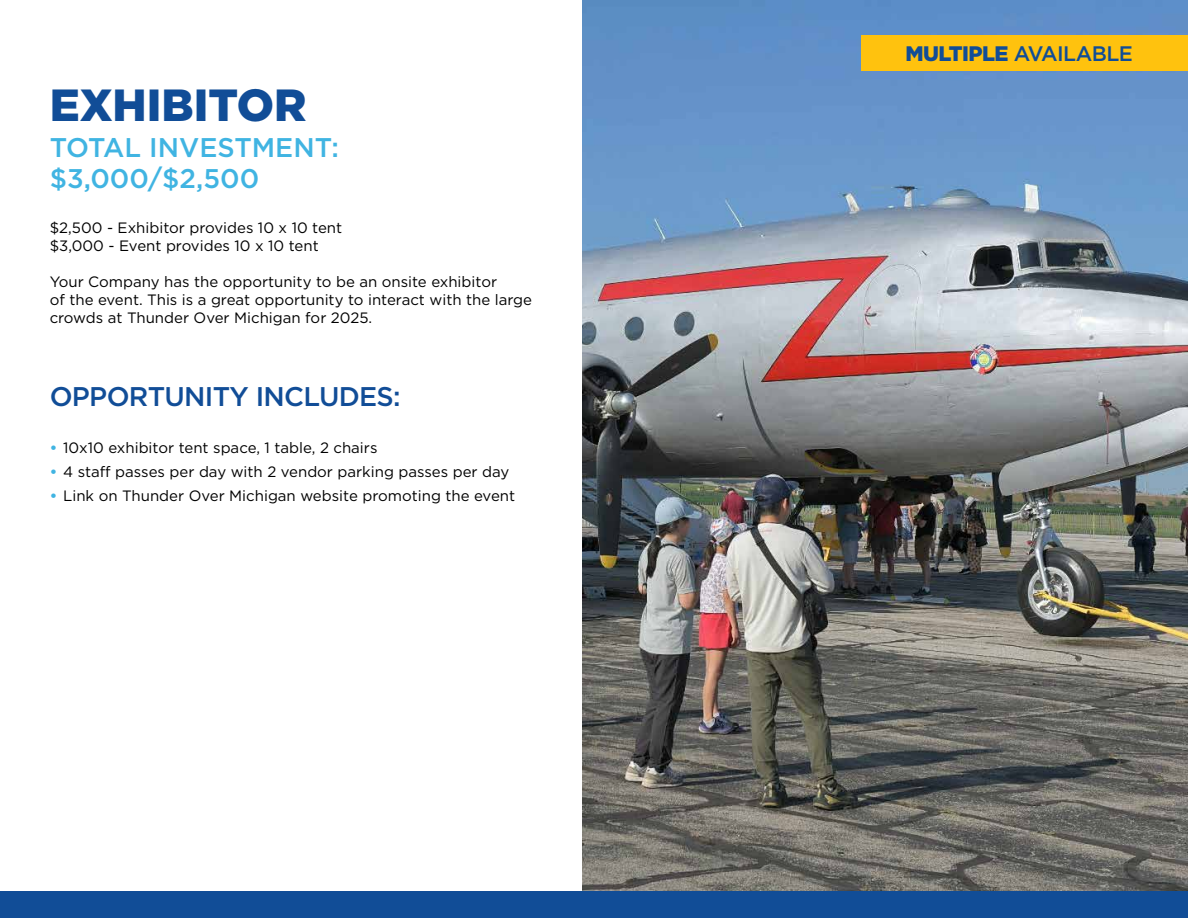
<style>
.page{position:relative;width:1188px;height:918px;background:#fff}
.page>*{position:absolute;margin:0;border:0;box-sizing:border-box;transform-origin:0 0}
.t1{font:900 45px "Gotham HTF";color:#114d97}
.t2{font:500 27px/31.5px "Gotham HTF";color:#40b4e2}
.t3{font:500 27px "Gotham HTF";letter-spacing:-.025em;color:#114d97}
.t4{font:500 21px "Gotham HTF";letter-spacing:-.025em;color:#114d97}
.t5{font:15px/18px "Gotham HTF";color:#000}
.s1{font-weight:700;color:#40b4e2}
.s2{font-weight:900}
</style>
<div class="page">
<img style="left:583px;top:0;width:605px;height:891px">
<div style="left:0;top:891px;width:1188px;height:27px;background:#114d97"></div>
<div style="left:861px;top:35px;width:327px;height:35px;background:#ffc20e"></div>
<h1 class="t1" style="left:50px;top:79px;width:258px">EXHIBITOR</h1>
<h2 class="t2" style="left:50px;top:131px;width:291px">TOTAL INVESTMENT: $3,000/$2,500</h2>
<p class="t5" style="left:50px;top:218px;width:294px">$2,500 - Exhibitor provides 10 x 10 tent $3,000 - Event provides 10 x 10 tent</p>
<p class="t5" style="left:50px;top:272px;width:484px">Your Company has the opportunity to be an onsite exhibitor<br>of the event. This is a great opportunity to interact with the large crowds at Thunder Over Michigan for 2025.</p>
<h2 class="t3" style="left:50px;top:381px;width:353px">OPPORTUNITY INCLUDES:</h2>
<p class="t5" style="left:50px;top:438px;width:329px"><span class="s1">•</span> 10x10 exhibitor tent space, 1 table, 2 chairs</p>
<p class="t5" style="left:50px;top:462px;width:461px"><span class="s1">•</span> 4 staff passes per day with 2 vendor parking passes per day</p>
<p class="t5" style="left:50px;top:486px;width:467px"><span class="s1">•</span> Link on Thunder Over Michigan website promoting the event</p>
<h3 class="t4" style="left:906px;top:42px;width:229px"><span class="s2">MULTIPLE</span> AVAILABLE</h3>
</div>
